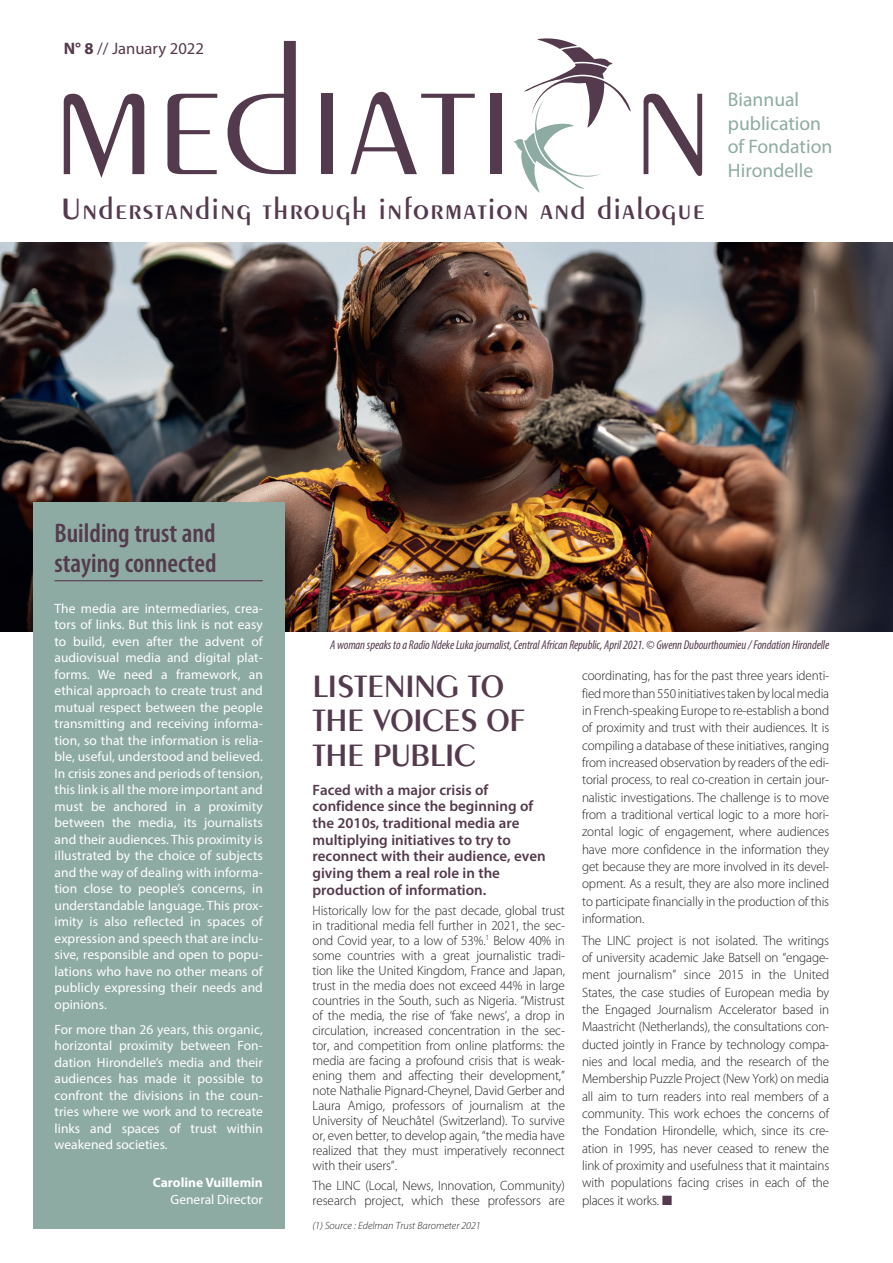
<style>
.page{position:relative;width:893px;height:1263px;background:#fff}
.page>*{position:absolute;margin:0;border:0;box-sizing:border-box;transform-origin:0 0}
.t1{font:600 33px/34.7px "Peignot";color:#543a4d}
.t2{font:600 31.5px "Peignot";letter-spacing:.05em;color:#543a4d}
.t3{font:600 condensed 27px/30px "Myriad Pro";color:#543a4d}
.t4{font:19.65px/23.5px "Myriad Pro";color:#8eaba3}
.t5{font:16.65px "Myriad Pro";color:#543a4d}
.t6{font:600 15px/16.8px "Myriad Pro";color:#543a4d}
.t7{font:300 13.5px/17.4px "Myriad Pro";letter-spacing:-.01em;color:#231f20;text-align:justify}
.t8{font:13.5px/16.5px "Myriad Pro";letter-spacing:.005em;color:#fff;text-align:justify}
.t9{font:700 13.5px "Myriad Pro";color:#fff}
.t10{font:italic condensed 12.75px "Myriad Pro";letter-spacing:-.01em;color:#543a4d}
.t11{font:italic 300 10.5px "Myriad Pro";color:#231f20}
.s1{font-weight:700}
.s2{color:#543a4d}
</style>
<div class="page">
<svg style="left:514px;top:38px;width:117px;height:155px"></svg>
<svg style="left:64px;top:94px;width:80px;height:83px"></svg>
<svg style="left:167px;top:94px;width:50px;height:80px"></svg>
<svg style="left:228px;top:41px;width:68px;height:133px"></svg>
<div style="left:321px;top:94px;width:12px;height:80px;background:#543a4d"></div>
<svg style="left:351px;top:92px;width:124px;height:82px"></svg>
<div style="left:490px;top:94px;width:12px;height:80px;background:#543a4d"></div>
<svg style="left:644px;top:94px;width:58px;height:82px"></svg>
<img style="left:0;top:242px;width:893px;height:389px">
<div style="left:33px;top:502px;width:252px;height:727px;background:#8eaba3"></div>
<hr style="left:55px;top:580px;width:208px;height:1px;background:#543a4d">
<p class="t5" style="left:64px;top:38px;width:142px"><span class="s1">N° 8</span> // January 2022</p>
<h2 class="t2" style="left:62px;top:190px;width:644px">Understanding through information and dialogue</h2>
<h3 class="t4" style="left:728px;top:87px;width:106px">Biannual publication of Fondation<br>Hirondelle</h3>
<h3 class="t3" style="left:55px;top:518px;width:164px">Building trust and staying connected</h3>
<p class="t8" style="left:55px;top:600px;width:210px">The media are intermediaries, crea&shy;tors of links. But this link is not easy to build, even after the advent of audiovisual media and digital plat&shy;forms. We need a framework, an ethical approach to create trust and mutual respect between the people transmitting and receiving informa&shy;tion, so that the information is relia&shy;ble, useful, understood and believed.<br>In crisis zones and periods of tension, this link is all the more important and must be anchored in a proximity between the media, its journalists and their audiences. This proximity is illustrated by the choice of subjects and the way of dealing with informa&shy;tion close to people’s concerns, in understandable language. This prox&shy;imity is also reflected in spaces of expression and speech that are inclu&shy;sive, responsible and open to popu&shy;lations who have no other means of publicly expressing their needs and opinions.</p>
<p class="t8" style="left:55px;top:1021px;width:210px">For more than 26 years, this organic, horizontal proximity between Fon&shy;dation Hirondelle’s media and their audiences has made it possible to confront the divisions in the coun&shy;tries where we work and to recreate links and spaces of trust within weakened societies.</p>
<p class="t9" style="left:153px;top:1174px;width:112px">Caroline Vuillemin</p>
<p class="t8" style="left:171px;top:1190px;width:94px">General Director</p>
<p class="t10" style="left:330px;top:637px;width:501px">A woman speaks to a Radio Ndeke Luka journalist, Central African Republic, April 2021. © Gwenn Dubourthoumieu / Fondation Hirondelle</p>
<h1 class="t1" style="left:313px;top:667px;width:214px">Listen ing to the voices of the public</h1>
<p class="t6" style="left:313px;top:781px;width:235px">Faced with a major crisis of confidence since the beginning of the 2010s, traditional media are multiplying initiatives to try to reconnect with their audience, even giving them a real role in the production of information.</p>
<p class="t7" style="left:313px;top:903px;width:254px;line-height:15px">Historically low for the past decade, global trust in traditional media fell further in 2021, the sec&shy;ond Covid year, to a low of 53%.<sup>1</sup> Below 40% in some countries with a great journalistic tradi&shy;tion like the United Kingdom, France and Japan, trust in the media does not exceed 44% in large countries in the South, such as Nigeria. “Mistrust of the media, the rise of ‘fake news’, a drop in circulation, increased concentration in the sec&shy;tor, and competition from online platforms: the media are facing a profound crisis that is weak&shy;ening them and affecting their development,” note Nathalie Pignard-Cheynel, David Gerber and Laura Amigo, professors of journalism at the University of Neuchâtel (Switzerland). To survive or, even better, to develop again, “the media have realized that they must imperatively reconnect with their users”.</p>
<p class="t7" style="left:313px;top:1178px;width:254px;line-height:15px">The LINC (Local, News, Innovation, Community) research project, which these professors are</p>
<p class="t11" style="left:313px;top:1220px;width:170px">(1) Source : Edelman Trust Barometer 2021</p>
<p class="t7" style="left:582px;top:667px;width:249px">coordinating, has for the past three years identi&shy;fied more than 550 initiatives taken by local media in French-speaking Europe to re-establish a bond of proximity and trust with their audiences. It is compiling a database of these initiatives, ranging from increased observation by readers of the edi&shy;torial process, to real co-creation in certain jour&shy;nalistic investigations. The challenge is to move from a traditional vertical logic to a more hori&shy;zontal logic of engagement, where audiences have more confidence in the information they get because they are more involved in its devel&shy;opment. As a result, they are also more inclined to participate financially in the production of this information.</p>
<p class="t7" style="left:582px;top:932px;width:249px">The LINC project is not isolated. The writings of university academic Jake Batsell on “engage&shy;ment journalism” since 2015 in the United States, the case studies of European media by the Engaged Journalism Accelerator based in Maastricht (Netherlands), the consultations con&shy;ducted jointly in France by technology compa&shy;nies and local media, and the research of the Membership Puzzle Project (New York) on media all aim to turn readers into real members of a community. This work echoes the concerns of the Fondation Hirondelle, which, since its cre&shy;ation in 1995, has never ceased to renew the link of proximity and usefulness that it maintains with populations facing crises in each of the places it works. <span class="s2">■</span></p>
</div>
